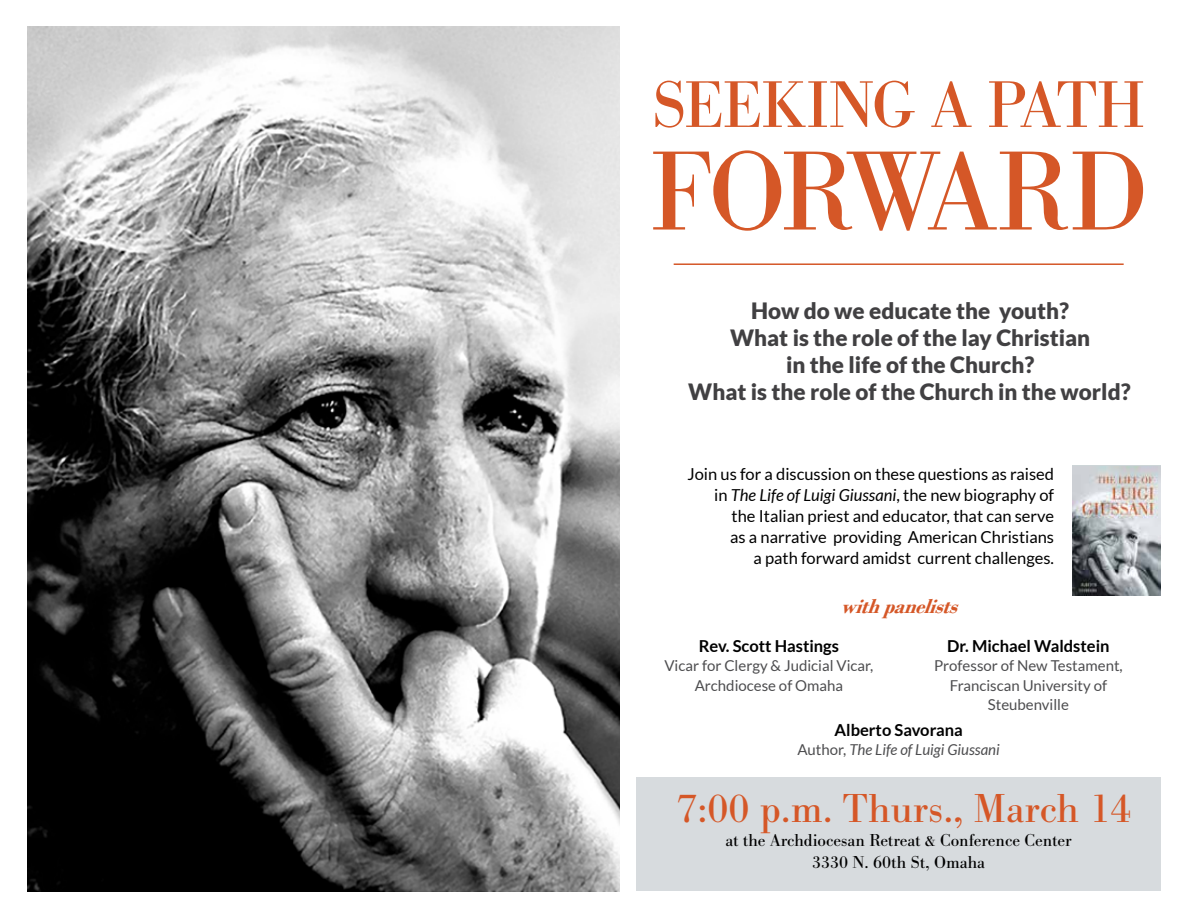
<style>
.page{position:relative;width:1188px;height:918px;background:#fff}
.page>*{position:absolute;margin:0;border:0;box-sizing:border-box;transform-origin:0 0}
.t1{font:116.85px "Bodoni URW";letter-spacing:-.04em;color:#d55727}
.t2{font:68.4px "Bodoni URW";letter-spacing:-.02em;color:#d55727}
.t3{font:42px "Bodoni URW";color:#d55727}
.t4{font:900 22.5px/27px "Lato";color:#414042;text-align:center}
.t5{font:italic 700 21px "Bodoni";color:#d55727}
.t6{font:18px/22.5px "Bodoni URW";color:#000;text-align:center}
.t7{font:16.5px/21px "Lato";color:#000;text-align:right}
.t8{font:700 16.5px "Lato";color:#000}
.t9{font:15px/19.5px "Lato";color:#4d4d4f;text-align:center}
.t10{font:italic 15px "Lato";color:#4d4d4f}
.s1{font-style:italic}
.s2{font-style:normal}
</style>
<div class="page">
<img style="left:27px;top:27px;width:592px;height:864px">
<img style="left:1072px;top:467px;width:89px;height:128px">
<div style="left:636px;top:778px;width:525px;height:113px;background:#d7dbde"></div>
<hr style="left:674px;top:263px;width:450px;height:2px;background:#d55727">
<h2 class="t2" style="left:652px;top:64px;width:495px">SEEKING A PATH</h2>
<h1 class="t1" style="left:649px;top:122px;width:500px">FORWARD</h1>
<h3 class="t4" style="left:688px;top:297px;width:444px">How do we educate the youth?<br>What is the role of the lay Christian<br>in the life of the Church?<br>What is the role of the Church in the world?</h3>
<p class="t7" style="left:687px;top:463px;width:368px">Join us for a discussion on these questions as raised in <span class="s1">The Life of Luigi Giussani</span>, the new biography of the Italian priest and educator, that can serve<br>as a narrative providing American Christians<br>a path forward amidst current challenges.</p>
<p class="t5" style="left:841px;top:594px;width:127px">withpanelists</p>
<p class="t8" style="left:947px;top:636px;width:164px">Dr. Michael Waldstein</p>
<p class="t9" style="left:934px;top:656px;width:190px">Professor of New Testament,<br>Franciscan University of<br>Steubenville</p>
<p class="t8" style="left:699px;top:636px;width:142px">Rev. Scott Hastings</p>
<p class="t9" style="left:664px;top:656px;width:210px">Vicar for Clergy &amp; Judicial Vicar,<br>Archdiocese of Omaha</p>
<p class="t8" style="left:834px;top:720px;width:130px">Alberto Savorana</p>
<p class="t10" style="left:797px;top:741px;width:204px"><span class="s2">Author,</span> The Life of Luigi Giussani</p>
<h3 class="t3" style="left:676px;top:783px;width:456px">7:00 p.m. Thurs., March 14</h3>
<p class="t6" style="left:726px;top:829px;width:348px">at the Archdiocesan Retreat &amp; Conference Center<br>3330 N. 60th St, Omaha</p>
</div>
